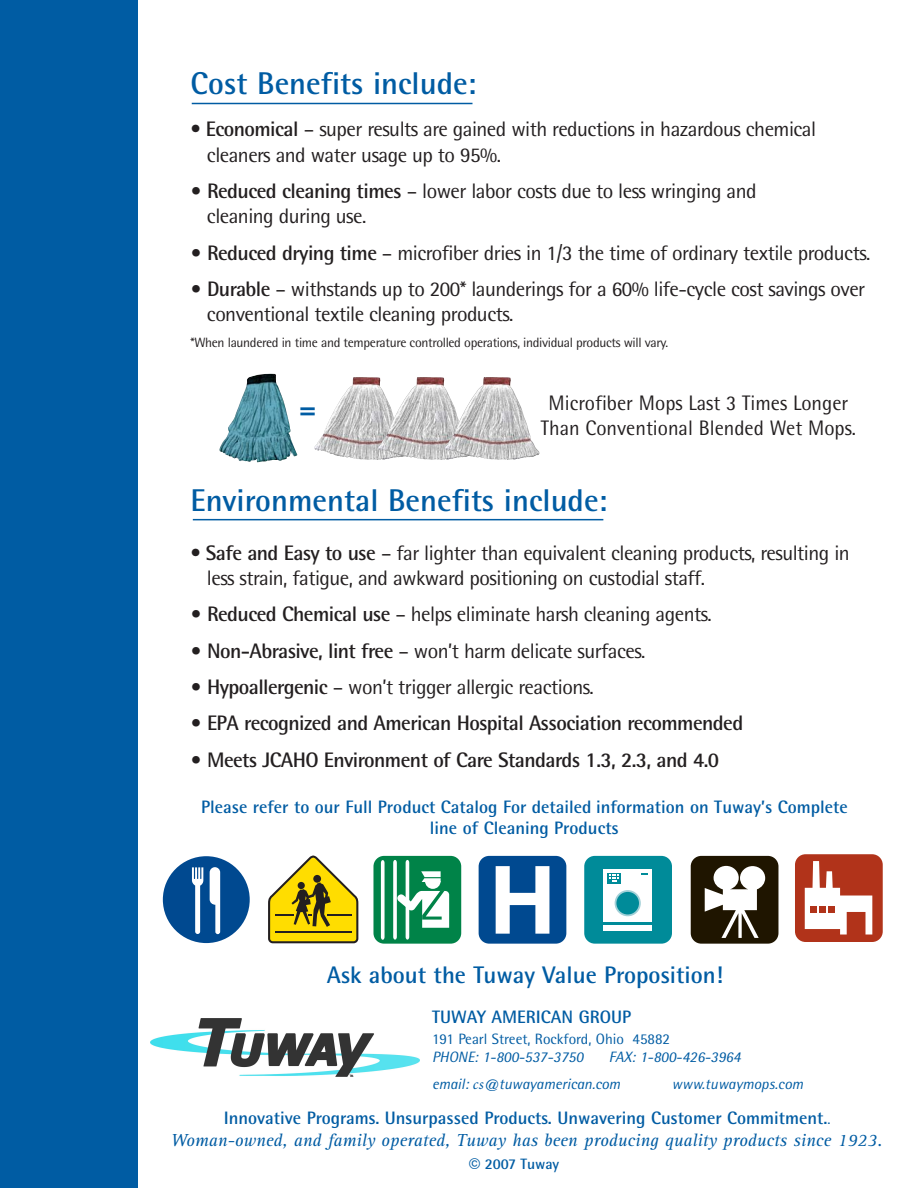
<style>
.page{position:relative;width:918px;height:1188px;background:#fff}
.page>*{position:absolute;margin:0;border:0;box-sizing:border-box;transform-origin:0 0}
.t1{font:700 31.5px "Rotis Semi Sans";color:#005ca3}
.t2{font:800 30px "Rotis Semi Sans";color:#005ca3}
.t3{font:700 24px "Rotis Semi Sans";color:#005ca3}
.t4{font:21px/25.5px "Rotis Semi Sans";letter-spacing:-.025em;color:#231f20}
.t5{font:700 21px "Rotis Semi Sans";letter-spacing:-.025em;color:#231f20}
.t6{font:21px/25.5px "Rotis Semi Sans";color:#231f20;text-align:center}
.t7{font:700 18px/20.5px "Rotis Semi Sans";color:#005ca3;text-align:center}
.t8{font:italic 18px "Rotis Serif";color:#005ca3}
.t9{font:italic 15px/27px "Rotis Semi Sans";color:#005ca3}
.t10{font:15px "Rotis Semi Sans";color:#005ca3}
.t11{font:700 15px "Rotis Semi Sans";color:#005ca3}
.t12{font:13.5px "Rotis Semi Sans";letter-spacing:-.025em;color:#231f20}
.s1{font-weight:700}
.s2{font-family:"Minion Pro"}
.s3{font-weight:400;font-size:15px}
.s4{font-family:"Helvetica";font-weight:400}
</style>
<div class="page">
<div style="left:163px;top:856px;width:87px;height:87px;background:#004990;border-radius:50%"></div>
<svg style="left:210px;top:867px;width:10px;height:67px"></svg>
<svg style="left:192px;top:867px;width:11px;height:67px"></svg>
<svg style="left:268px;top:855px;width:91px;height:89px"></svg>
<div style="left:373px;top:856px;width:88px;height:88px;background:#008348;border-radius:11px"></div>
<svg style="left:381px;top:860px;width:4px;height:80px"></svg>
<svg style="left:393px;top:860px;width:56px;height:80px"></svg>
<div style="left:479px;top:856px;width:87px;height:88px;background:#004990;border-radius:11px"></div>
<svg style="left:496px;top:866px;width:53px;height:68px"></svg>
<div style="left:584px;top:856px;width:88px;height:88px;background:#008b99;border-radius:11px"></div>
<div style="left:604px;top:925px;width:48px;height:6px;background:#fff"></div>
<div style="left:604px;top:869px;width:48px;height:53px;background:#fff"></div>
<div style="left:615px;top:890px;width:26px;height:26px;background:#008b99;border:2px solid #a2d0d7;border-radius:50%"></div>
<svg style="left:607px;top:873px;width:14px;height:11px"></svg>
<svg style="left:609px;top:875px;width:10px;height:7px"></svg>
<div style="left:691px;top:856px;width:87px;height:88px;background:#1f1500;border-radius:11px"></div>
<svg style="left:705px;top:866px;width:60px;height:72px"></svg>
<div style="left:795px;top:854px;width:88px;height:88px;background:#b1331a;border-radius:11px"></div>
<svg style="left:805px;top:861px;width:67px;height:74px"></svg>
<div style="left:810px;top:906px;width:6px;height:7px;background:#b1331a"></div>
<div style="left:819px;top:906px;width:6px;height:7px;background:#b1331a"></div>
<div style="left:828px;top:906px;width:7px;height:7px;background:#b1331a"></div>
<div style="left:0;top:0;width:137px;height:1188px;background:#005ca3"></div>
<hr style="left:192px;top:103px;width:280px;height:1px;background:#005ca3">
<hr style="left:193px;top:519px;width:410px;height:1px;background:#005ca3">
<img style="left:219px;top:374px;width:79px;height:88px">
<img style="left:314px;top:377px;width:64px;height:83px">
<img style="left:378px;top:377px;width:66px;height:83px">
<img style="left:444px;top:377px;width:96px;height:83px">
<img style="left:151px;top:1019px;width:269px;height:57px">
<h1 class="t1" style="left:190px;top:72px;width:287px">Cost Benefits include:</h1>
<p class="t4" style="left:207px;top:118px;width:611px;text-indent:-16px">• <span class="s1">Economical</span> – super results are gained with reductions in hazardous chemical cleaners and water usage up to 95%.</p>
<p class="t4" style="left:207px;top:180px;width:551px;text-indent:-16px"><span class="s1">• Reduced cleaning times</span> – lower labor costs due to less wringing and cleaning during use.</p>
<p class="t4" style="left:191px;top:242px;width:682px"><span class="s1">• Reduced drying time</span> – microfiber dries in 1/3 the time of ordinary textile products.</p>
<p class="t4" style="left:207px;top:278px;width:660px;text-indent:-16px"><span class="s1">• Durable</span> – withstands up to 200* launderings for a 60% life-cycle cost savings over conventional textile cleaning products.</p>
<p class="t12" style="left:190px;top:338px;width:479px">*When laundered in time and temperature controlled operations, individual products will vary.</p>
<h2 class="t2" style="left:299px;top:398px;width:19px">=</h2>
<p class="t6" style="left:541px;top:392px;width:317px">Microfiber Mops Last 3 Times Longer<br>Than Conventional Blended Wet Mops.</p>
<h1 class="t1" style="left:190px;top:489px;width:418px">Environmental Benefits include:</h1>
<p class="t4" style="left:207px;top:542px;width:644px;text-indent:-16px">• <span class="s1">Safe and Easy to use</span> – far lighter than equivalent cleaning products, resulting in less strain, fatigue, and awkward positioning on custodial staff.</p>
<p class="t4" style="left:190px;top:604px;width:523px"><span class="s1">• Reduced Chemical use</span> – helps eliminate harsh cleaning agents.</p>
<p class="t4" style="left:190px;top:640px;width:457px"><span class="s1">• Non-Abrasive, lint free</span> – won’t harm delicate surfaces.</p>
<p class="t4" style="left:190px;top:676px;width:405px"><span class="s1">• Hypoallergenic</span> – won’t trigger allergic reactions.</p>
<p class="t5" style="left:190px;top:716px;width:554px">• EPA recognized and American Hospital Association recommended</p>
<p class="t5" style="left:190px;top:752px;width:530px">• Meets JCAHO Environment of Care Standards 1.3, 2.3, and 4.0</p>
<p class="t7" style="left:201px;top:799px;width:648px">Please refer to our Full Product Catalog For detailed information on Tuway’s Complete line of Cleaning Products</p>
<p class="t3" style="left:327px;top:966px;width:397px">Ask about the Tuway Value Proposition!</p>
<p class="t7" style="left:432px;top:1008px;width:201px">TUWAY AMERICAN GROUP</p>
<p class="t10" style="left:432px;top:1034px;width:240px">191 Pearl Street, Rockford, Ohio 45882</p>
<p class="t9" style="left:432px;top:1045px;width:153px">PHONE: 1-800-537-3750</p>
<p class="t9" style="left:432px;top:1045px;width:310px;text-indent:177px">FAX: 1-800-426-3964 email: <span class="s2">cs</span>@tuwayamerican.com</p>
<p class="t9" style="left:672px;top:1072px;width:133px">www.tuwaymops.com</p>
<p class="t7" style="left:224px;top:1109px;width:608px">Innovative Programs. Unsurpassed Products. Unwavering Customer Commitment.<span class="s3">.</span></p>
<p class="t8" style="left:171px;top:1133px;width:713px">Woman-owned, and family operated, Tuway has been producing quality products since 1923.</p>
<p class="t11" style="left:469px;top:1159px;width:92px"><span class="s4">©</span> 2007 Tuway</p>
</div>
